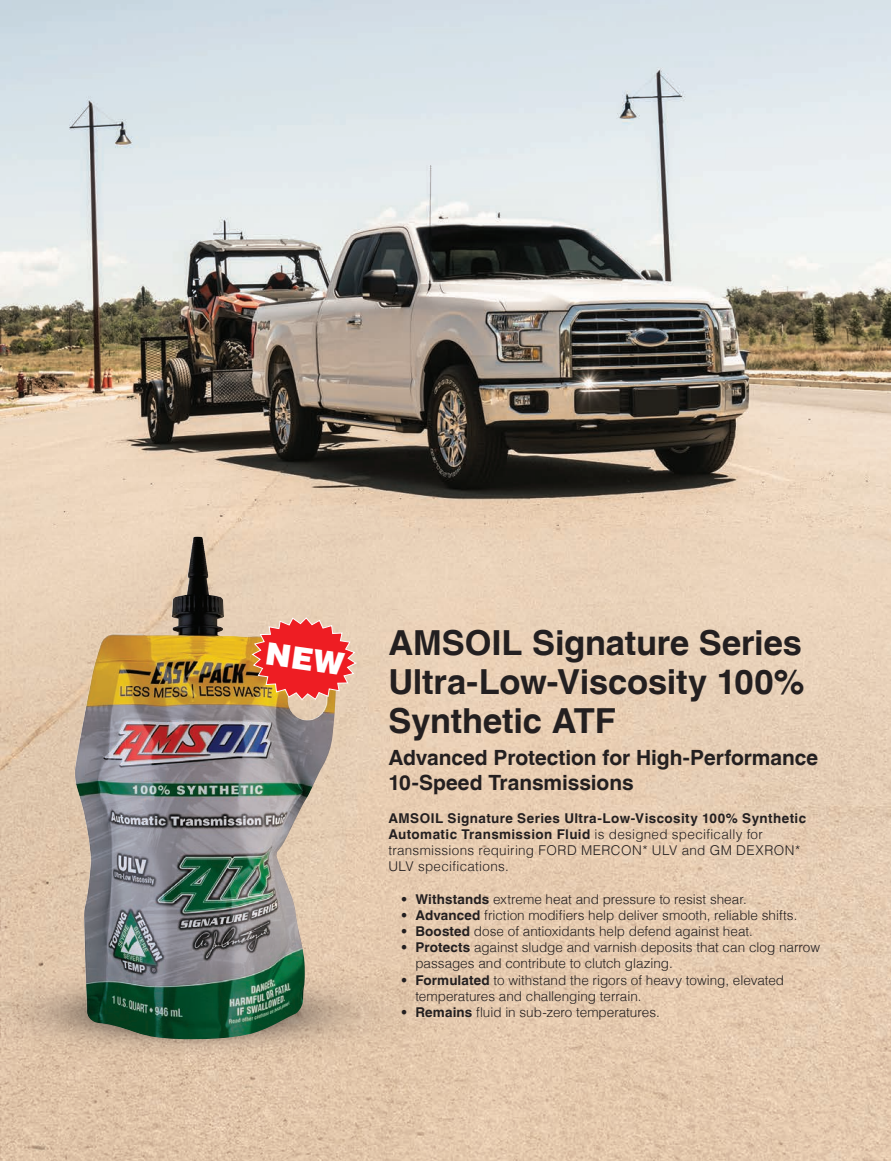
<style>
.page{position:relative;width:891px;height:1161px;background:#fff}
.page>*{position:absolute;margin:0;border:0;box-sizing:border-box;transform-origin:0 0}
.t1{font:700 34.5px/39px "Helvetica LT";letter-spacing:-.005em;color:#231f20;text-align:justify}
.t2{font:700 21px/25.2px "Helvetica LT";letter-spacing:-.005em;color:#231f20}
.t3{font:300 13.5px/16.2px "Helvetica LT";color:#231f20}
.t4{font:300 13.5px/16.2px "Helvetica LT";letter-spacing:.02em;color:#231f20}
.s1{font-weight:700}
</style>
<div class="page">
<img style="left:0;top:0;width:891px;height:1161px">
<img style="left:0;top:951px;width:425px;height:140px">
<img style="left:75px;top:538px;width:230px;height:501px">
<svg style="left:251px;top:617px;width:106px;height:84px;background:#e75d4f"></svg>
<p class="t1" style="left:388px;top:623px;width:418px">AMSOIL Signature Series Ultra-Low-Viscosity 100% Synthetic ATF</p>
<p class="t2" style="left:388px;top:745px;width:431px">Advanced Protection for High-Performance<br>10-Speed Transmissions</p>
<p class="t4" style="left:388px;top:809px;width:419px"><span class="s1">AMSOIL Signature Series Ultra-Low-Viscosity 100% Synthetic Automatic Transmission Fluid</span> is designed specifically for transmissions requiring FORD MERCON* ULV and GM DEXRON* ULV specifications.</p>
<p class="t3" style="left:402px;top:890px;width:346px"><span class="s1">• Withstands</span> extreme heat and pressure to resist shear.</p>
<p class="t3" style="left:402px;top:907px;width:397px"><span class="s1">• Advanced</span> friction modifiers help deliver smooth, reliable shifts.</p>
<p class="t3" style="left:402px;top:923px;width:353px"><span class="s1">• Boosted</span> dose of antioxidants help defend against heat.</p>
<p class="t3" style="left:415px;top:939px;width:406px;text-indent:-14px"><span class="s1">• Protects</span> against sludge and varnish deposits that can clog narrow passages and contribute to clutch glazing.</p>
<p class="t3" style="left:415px;top:971px;width:370px;text-indent:-14px"><span class="s1">• Formulated</span> to withstand the rigors of heavy towing, elevated temperatures and challenging terrain.</p>
<p class="t3" style="left:402px;top:1004px;width:259px"><span class="s1">• Remains</span> fluid in sub-zero temperatures.</p>
</div>
